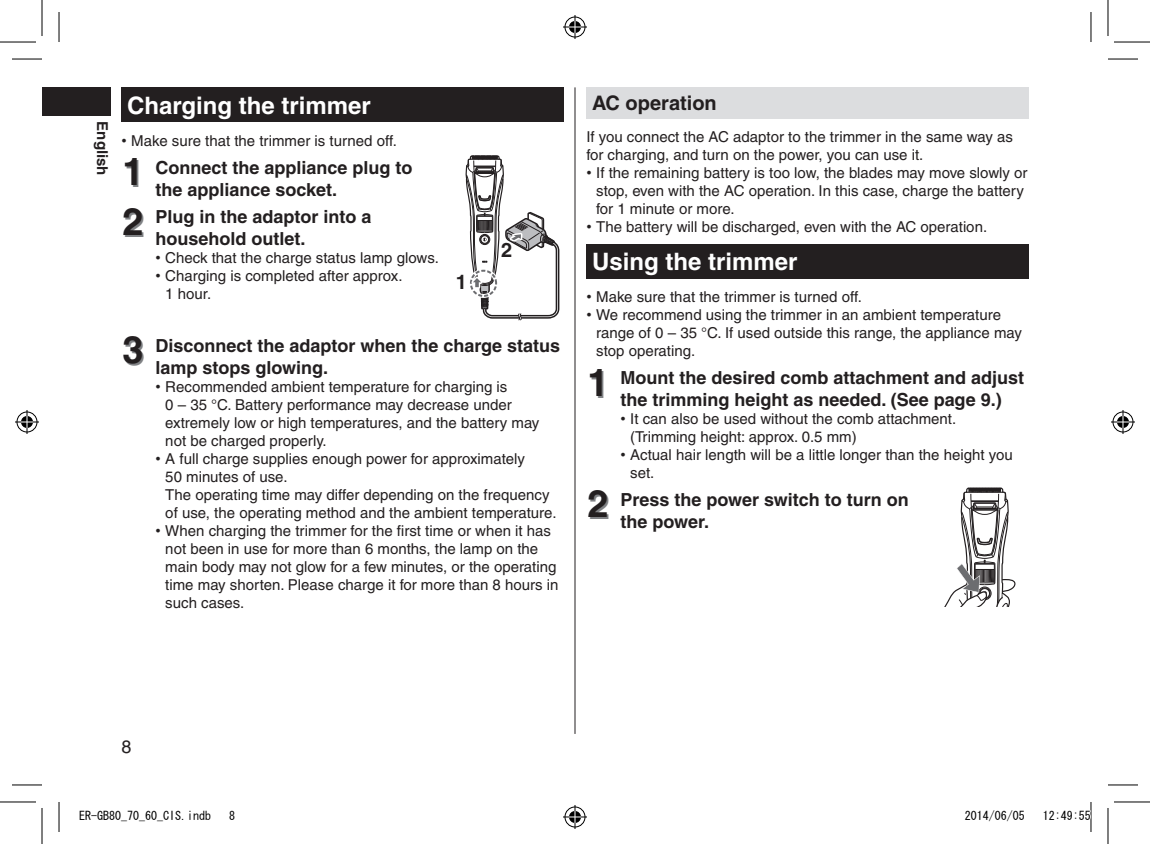
<style>
.page{position:relative;width:1150px;height:844px;background:#fff}
.page>*{position:absolute;margin:0;border:0;box-sizing:border-box;transform-origin:0 0}
.t1{font:700 24px "Helvetica";color:#fff}
.t2{font:700 20px "Helvetica";color:#231f20}
.t3{font:700 18px/22px "Helvetica";color:#231f20}
.t4{font:18px "Helvetica";color:#231f20}
.t5{font:15px/18px "Helvetica";color:#231f20}
.t6{font:700 15px "Helvetica";color:#231f20}
.t7{font:12px "MS Gothic";color:#000}
.s1{font-family:"Arial"}
.s2{font-size:38px}
</style>
<div class="page">
<div style="left:42px;top:87px;width:68px;height:29px;background:#231f20"></div>
<hr style="left:575px;top:87px;width:1px;height:647px;background:#231f20">
<div style="left:121px;top:87px;width:443px;height:35px;background:#231f20"></div>
<svg style="left:465px;top:155px;width:95px;height:166px"></svg>
<div style="left:586px;top:87px;width:442px;height:32px;background:#dcdddf"></div>
<div style="left:586px;top:244px;width:442px;height:35px;background:#231f20"></div>
<svg style="left:945px;top:487px;width:70px;height:119px"></svg>
<hr style="left:12px;top:59px;width:30px;height:1px;background:#000">
<hr style="left:1108px;top:59px;width:30px;height:1px;background:#000">
<hr style="left:12px;top:784px;width:30px;height:1px;background:#000">
<hr style="left:1108px;top:784px;width:30px;height:1px;background:#000">
<hr style="left:59px;top:12px;width:1px;height:30px;background:#000">
<hr style="left:59px;top:802px;width:1px;height:30px;background:#000">
<hr style="left:1090px;top:12px;width:1px;height:30px;background:#000">
<hr style="left:1090px;top:802px;width:1px;height:30px;background:#000">
<hr style="left:0;top:42px;width:36px;height:1px;background:#000">
<hr style="left:1114px;top:42px;width:36px;height:1px;background:#000">
<hr style="left:0;top:801px;width:36px;height:1px;background:#000">
<hr style="left:1114px;top:801px;width:36px;height:1px;background:#000">
<hr style="left:42px;top:0;width:1px;height:36px;background:#000">
<hr style="left:42px;top:808px;width:1px;height:36px;background:#000">
<hr style="left:1107px;top:0;width:1px;height:36px;background:#000">
<hr style="left:1107px;top:808px;width:1px;height:36px;background:#000">
<svg style="left:563px;top:15px;width:24px;height:24px"></svg>
<svg style="left:563px;top:805px;width:24px;height:24px"></svg>
<svg style="left:15px;top:410px;width:24px;height:24px"></svg>
<svg style="left:1111px;top:410px;width:24px;height:24px"></svg>
<svg style="left:1090px;top:809px;width:1px;height:12px"></svg>
<p class="t6" style="left:112px;top:121px;width:56px;rotate:90deg">English</p>
<h1 class="t1" style="left:127px;top:91px;width:245px">Charging the trimmer</h1>
<p class="t5" style="left:121px;top:132px;width:277px"><span class="s1">•</span> Make sure that the trimmer is turned off.</p>
<p class="t3" style="left:155px;top:156px;width:259px;text-indent:-33px"><span class="s2">1</span> Connect the appliance plug to the appliance socket.</p>
<p class="t3" style="left:155px;top:206px;width:218px;text-indent:-33px"><span class="s2">2</span> Plug in the adaptor into a household outlet.</p>
<p class="t5" style="left:155px;top:249px;width:285px"><span class="s1">•</span> Check that the charge status lamp glows.</p>
<p class="t5" style="left:165px;top:267px;width:239px;text-indent:-10px"><span class="s1">•</span> Charging is completed after approx.<br>1 hour.</p>
<h2 class="t2" style="left:456px;top:269px;width:13px">1</h2>
<h2 class="t2" style="left:501px;top:238px;width:13px">2</h2>
<p class="t3" style="left:155px;top:334px;width:406px;text-indent:-33px"><span class="s2">3</span> Disconnect the adaptor when the charge status lamp stops glowing.</p>
<p class="t5" style="left:165px;top:377px;width:376px;text-indent:-10px"><span class="s1">•</span> Recommended ambient temperature for charging is<br>0 – 35 °C. Battery performance may decrease under extremely low or high temperatures, and the battery may not be charged properly.</p>
<p class="t5" style="left:165px;top:449px;width:393px;text-indent:-10px"><span class="s1">•</span> A full charge supplies enough power for approximately<br>50 minutes of use.<br>The operating time may differ depending on the frequency of use, the operating method and the ambient temperature.</p>
<p class="t5" style="left:165px;top:521px;width:395px;text-indent:-10px"><span class="s1">•</span> When charging the trimmer for the first time or when it has not been in use for more than 6 months, the lamp on the main body may not glow for a few minutes, or the operating time may shorten. Please charge it for more than 8 hours in such cases.</p>
<h2 class="t2" style="left:592px;top:91px;width:126px">AC operation</h2>
<p class="t5" style="left:586px;top:128px;width:428px">If you connect the AC adaptor to the trimmer in the same way as for charging, and turn on the power, you can use it.</p>
<p class="t5" style="left:596px;top:164px;width:433px;text-indent:-10px"><span class="s1">•</span> If the remaining battery is too low, the blades may move slowly or stop, even with the AC operation. In this case, charge the battery for 1 minute or more.</p>
<p class="t5" style="left:586px;top:218px;width:402px"><span class="s1">•</span> The battery will be discharged, even with the AC operation.</p>
<h1 class="t1" style="left:592px;top:247px;width:207px">Using the trimmer</h1>
<p class="t5" style="left:586px;top:288px;width:277px"><span class="s1">•</span> Make sure that the trimmer is turned off.</p>
<p class="t5" style="left:596px;top:306px;width:427px;text-indent:-10px"><span class="s1">•</span> We recommend using the trimmer in an ambient temperature range of 0 – 35 °C. If used outside this range, the appliance may stop operating.</p>
<p class="t3" style="left:587px;top:366px;width:438px;text-align:center"><span class="s2">1</span> Mount the desired comb attachment and adjust the trimming height as needed. (See page 9.)</p>
<p class="t5" style="left:630px;top:410px;width:328px;text-indent:-10px"><span class="s1">•</span> It can also be used without the comb attachment. (Trimming height: approx. 0.5 mm)</p>
<p class="t5" style="left:630px;top:446px;width:384px;text-indent:-10px"><span class="s1">•</span> Actual hair length will be a little longer than the height you set.</p>
<p class="t3" style="left:620px;top:488px;width:290px;text-indent:-33px"><span class="s2">2</span> Press the power switch to turn on the power.</p>
<p class="t4" style="left:121px;top:736px;width:12px">8</p>
<p class="t7" style="left:79px;top:809px;width:134px">ER-GB80_70_60_CIS.indb</p>
<p class="t7" style="left:229px;top:809px;width:7px">8</p>
<p class="t7" style="left:965px;top:809px;width:61px">2014/06/05</p>
<p class="t7" style="left:1043px;top:809px;width:49px">12:49:55</p>
</div>
